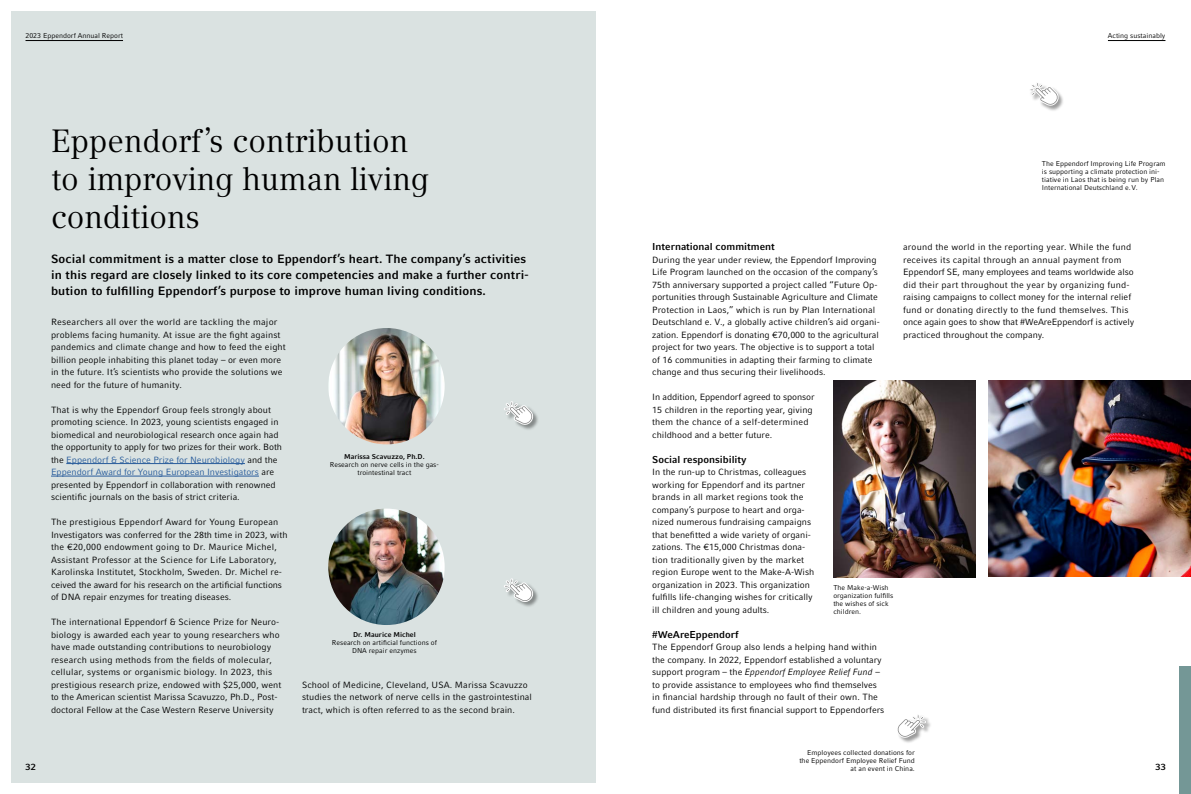
<style>
.page{position:relative;width:1191px;height:794px;background:#fff}
.page>*{position:absolute;margin:0;border:0;box-sizing:border-box;transform-origin:0 0}
.t1{font:32px/38px "Compatil Textfor Eppendorf";color:#000}
.t2{font:700 12px/16px "Compatil Factfor Eppendorf";letter-spacing:.01em;color:#000}
.t3{font:700 10px "Compatil Factfor Eppendorf";color:#000}
.t4{font:9px/12.5px "Compatil Factfor Eppendorf";color:#000}
.t5{font:700 9px "Compatil Factfor Eppendorf";color:#000}
.t6{font:7px/8px "Compatil Factfor Eppendorf";color:#000;text-align:center}
.t7{font:700 7px "Compatil Factfor Eppendorf";color:#000}
.s1{color:#275b9b}
.s2{font-style:italic}
</style>
<div class="page">
<div style="left:11px;top:11px;width:584px;height:771px;background:#dae2e1"></div>
<hr style="left:26px;top:40px;width:97px;height:1px;background:#000">
<div style="left:1029px;top:82px;width:35px;height:30px;background:#000;opacity:.39"></div>
<svg style="left:1029px;top:82px;width:32px;height:25px"></svg>
<hr style="left:1108px;top:40px;width:57px;height:1px;background:#000">
<hr style="left:66px;top:463px;width:179px;height:1px;background:#275b9b">
<hr style="left:51px;top:476px;width:208px;height:1px;background:#275b9b">
<img style="left:833px;top:380px;width:142px;height:198px">
<img style="left:988px;top:380px;width:203px;height:196px">
<div style="left:1179px;top:666px;width:12px;height:128px;background:#749796"></div>
<div style="left:897px;top:714px;width:35px;height:29px;background:#000;opacity:.39"></div>
<svg style="left:897px;top:714px;width:29px;height:25px"></svg>
<img style="left:328px;top:328px;width:117px;height:116px;border-radius:58px">
<div style="left:504px;top:401px;width:35px;height:30px;background:#000;opacity:.39"></div>
<svg style="left:504px;top:401px;width:31px;height:25px"></svg>
<img style="left:328px;top:508px;width:117px;height:117px;border-radius:58px">
<div style="left:504px;top:578px;width:35px;height:30px;background:#000;opacity:.39"></div>
<svg style="left:504px;top:578px;width:31px;height:25px"></svg>
<p class="t6" style="left:26px;top:31px;width:99px">2023 Eppendorf Annual Report</p>
<h1 class="t1" style="left:51px;top:122px;width:380px">Eppendorf’s contribution to improving human living conditions</h1>
<p class="t2" style="left:51px;top:250px;width:479px">Social commitment is a matter close to Eppendorf’s heart. The company’s activities in this regard are closely linked to its core competencies and make a further contri&shy;bution to fulfilling Eppendorf’s purpose to improve human living conditions.</p>
<p class="t4" style="left:51px;top:316px;width:236px">Researchers all over the world are tackling the major problems facing humanity. At issue are the fight against pandemics and climate change and how to feed the eight billion people inhabiting this planet today – or even more in the future. It’s scientists who provide the solutions we need for the future of humanity.</p>
<p class="t4" style="left:51px;top:403px;width:232px">That is why the Eppendorf Group feels strongly about promoting science. In 2023, young scientists engaged in biomedical and neurobiological research once again had the opportunity to apply for two prizes for their work. Both the <span class="s1">Eppendorf &amp; Science Prize for Neurobiology</span> and the <span class="s1">Eppendorf Award for Young European Investigators</span> are presented by Eppendorf in collaboration with renowned scientific journals on the basis of strict criteria.</p>
<p class="t4" style="left:51px;top:516px;width:238px">The prestigious Eppendorf Award for Young European Investigators was conferred for the 28th time in 2023, with the €20,000 endowment going to Dr. Maurice Michel, Assistant Professor at the Science for Life Laboratory, Karolinska Institutet, Stockholm, Sweden. Dr. Michel re&shy;ceived the award for his research on the artificial functions of DNA repair enzymes for treating diseases.</p>
<p class="t4" style="left:51px;top:616px;width:232px">The international Eppendorf &amp; Science Prize for Neuro&shy;biology is awarded each year to young researchers who have made outstanding contributions to neurobiology research using methods from the fields of molecular, cellular, systems or organismic biology. In 2023, this prestigious research prize, endowed with $25,000, went to the American scientist Marissa Scavuzzo, Ph.D., Post&shy;doctoral Fellow at the Case Western Reserve University</p>
<p class="t7" style="left:344px;top:452px;width:82px">Marissa Scavuzzo, Ph.D.</p>
<p class="t6" style="left:330px;top:460px;width:110px">Research on nerve cells in the gas&shy;trointestinal tract</p>
<p class="t7" style="left:353px;top:631px;width:64px">Dr. Maurice Michel</p>
<p class="t6" style="left:332px;top:639px;width:106px">Research on artificial functions of<br>DNA repair enzymes</p>
<p class="t4" style="left:302px;top:678px;width:231px">School of Medicine, Cleveland, USA. Marissa Scavuzzo studies the network of nerve cells in the gastrointestinal tract, which is often referred to as the second brain.</p>
<p class="t6" style="left:1108px;top:31px;width:59px">Acting sustainably</p>
<p class="t6" style="left:1042px;top:160px;width:125px;text-align:left">The Eppendorf Improving Life Program is supporting a climate protection ini&shy;tiative in Laos that is being run by Plan International Deutschland e. V.</p>
<p class="t3" style="left:652px;top:241px;width:124px">International commitment</p>
<p class="t4" style="left:652px;top:253px;width:229px">During the year under review, the Eppendorf Improving Life Program launched on the occasion of the company’s 75th anniversary supported a project called “Future Op&shy;portunities through Sustainable Agriculture and Climate Protection in Laos,” which is run by Plan International Deutschland e. V., a globally active children’s aid organi&shy;zation. Eppendorf is donating €70,000 to the agricultural project for two years. The objective is to support a total of 16 communities in adapting their farming to climate change and thus securing their livelihoods.</p>
<p class="t4" style="left:652px;top:391px;width:164px">In addition, Eppendorf agreed to sponsor 15 children in the reporting year, giving them the chance of a self-determined childhood and a better future.</p>
<p class="t3" style="left:652px;top:453px;width:96px">Social responsibility</p>
<p class="t4" style="left:652px;top:466px;width:164px">In the run-up to Christmas, colleagues working for Eppendorf and its partner brands in all market regions took the company’s purpose to heart and orga&shy;nized numerous fundraising campaigns that benefitted a wide variety of organi&shy;zations. The €15,000 Christmas dona&shy;tion traditionally given by the market region Europe went to the Make-A-Wish organization in 2023. This organization fulfills life-changing wishes for critically ill children and young adults.</p>
<p class="t3" style="left:652px;top:628px;width:88px">#WeAreEppendorf</p>
<p class="t4" style="left:652px;top:641px;width:234px">The Eppendorf Group also lends a helping hand within the company. In 2022, Eppendorf established a voluntary support program – the <span class="s2">Eppendorf Employee Relief Fund</span> – to provide assistance to employees who find themselves in financial hardship through no fault of their own. The fund distributed its first financial support to Eppendorfers</p>
<p class="t6" style="left:833px;top:583px;width:62px;text-align:left">The Make-a-Wish organization fulfills the wishes of sick children.</p>
<p class="t4" style="left:903px;top:241px;width:233px">around the world in the reporting year. While the fund receives its capital through an annual payment from Eppendorf SE, many employees and teams worldwide also did their part throughout the year by organizing fund&shy;raising campaigns to collect money for the internal relief fund or donating directly to the fund themselves. This once again goes to show that #WeAreEppendorf is actively practiced throughout the company.</p>
<p class="t6" style="left:799px;top:748px;width:117px;text-align:right">Employees collected donations for the Eppendorf Employee Relief Fund at an event in China.</p>
<p class="t5" style="left:26px;top:761px;width:12px">32</p>
<p class="t5" style="left:1155px;top:761px;width:12px">33</p>
</div>
